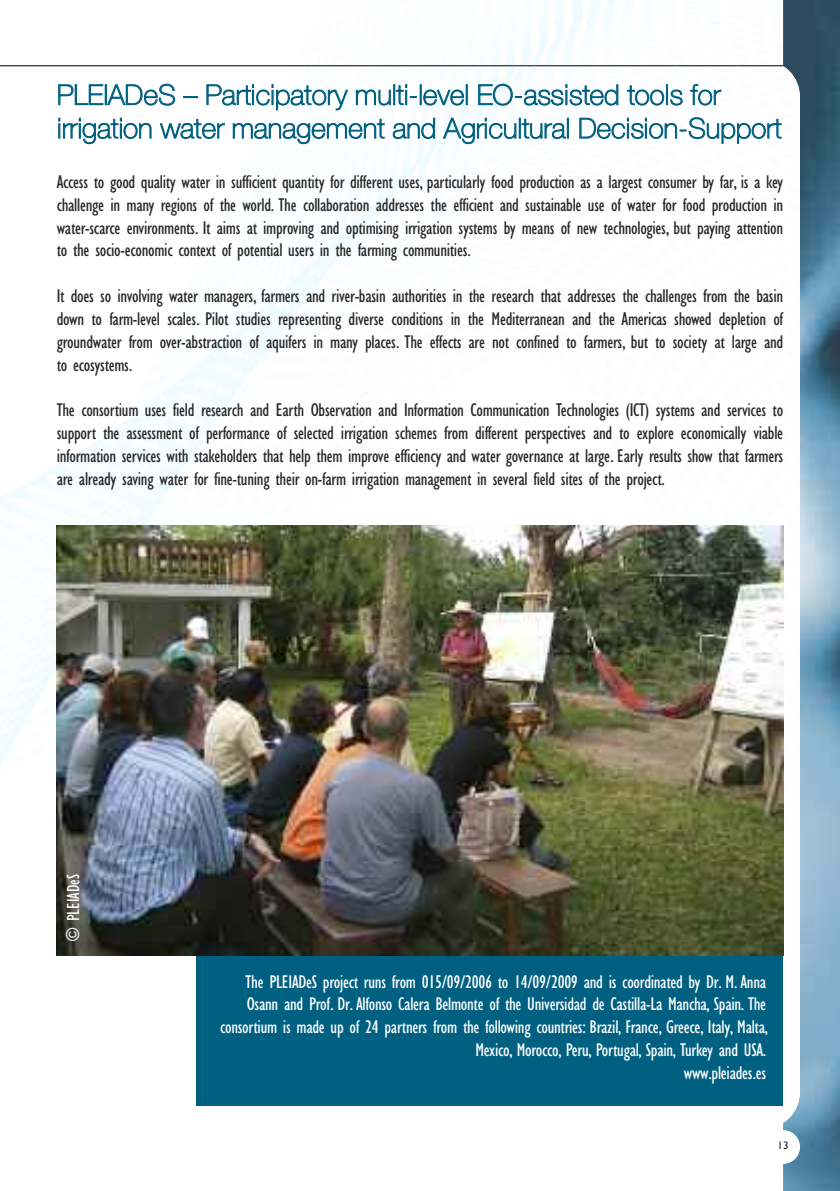
<style>
.page{position:relative;width:840px;height:1191px;background:#fff}
.page>*{position:absolute;margin:0;border:0;box-sizing:border-box;transform-origin:0 0}
.t1{font:100 28px/33.6px "Helvetica Neue";color:#006082}
.t2{font:condensed 19px/22.8px "Gill Sans Std";letter-spacing:-.015em;color:#272627;text-align:justify}
.t3{font:condensed 19px/22.8px "Gill Sans Std";letter-spacing:-.015em;color:#fff;text-align:right}
.t4{font:condensed 18px "Gill Sans Std";color:#fff}
.t5{font:11px "Gill Sans";color:#272627}
</style>
<div class="page">
<img style="left:0;top:0;width:782px;height:956px">
<img style="left:0;top:65px;width:782px;height:1px">
<img style="left:782px;top:0;width:57px;height:1191px">
<img style="left:782px;top:1130px;width:17px;height:33px">
<div style="left:196px;top:953px;width:586px;height:153px;background:#006082"></div>
<img style="left:57px;top:525px;width:725px;height:430px">
<h1 class="t1" style="left:57px;top:80px;width:725px">PLEIADeS – Participatory multi-level EO-assisted tools for irrigation water management and Agricultural Decision-Support</h1>
<p class="t2" style="left:57px;top:172px;width:727px">Access to good quality water in sufficient quantity for different uses, particularly food production as a largest consumer by far, is a key challenge in many regions of the world. The collaboration addresses the efficient and sustainable use of water for food production in water-scarce environments. It aims at improving and optimising irrigation systems by means of new technologies, but paying attention to the socio-economic context of potential users in the farming communities.</p>
<p class="t2" style="left:57px;top:286px;width:727px">It does so involving water managers, farmers and river-basin authorities in the research that addresses the challenges from the basin down to farm-level scales. Pilot studies representing diverse conditions in the Mediterranean and the Americas showed depletion of groundwater from over-abstraction of aquifers in many places. The effects are not confined to farmers, but to society at large and to ecosystems.</p>
<p class="t2" style="left:57px;top:400px;width:727px">The consortium uses field research and Earth Observation and Information Communication Technologies (ICT) systems and services to support the assessment of performance of selected irrigation schemes from different perspectives and to explore economically viable information services with stakeholders that help them improve efficiency and water governance at large. Early results show that farmers are already saving water for fine-tuning their on-farm irrigation management in several field sites of the project.</p>
<p class="t4" style="left:66px;top:940px;width:68px;rotate:-90deg">© PLEIADeS</p>
<p class="t3" style="left:220px;top:971px;width:549px">The PLEIADeS project runs from 015/09/2006 to 14/09/2009 and is coordinated by Dr. M. Anna Osann and Prof. Dr. Alfonso Calera Belmonte of the Universidad de Castilla-La Mancha, Spain. The consortium is made up of 24 partners from the following countries: Brazil, France, Greece, Italy, Malta, Mexico, Morocco, Peru, Portugal, Spain, Turkey and USA.<br>www.pleiades.es</p>
<p class="t5" style="left:777px;top:1139px;width:12px">13</p>
</div>
